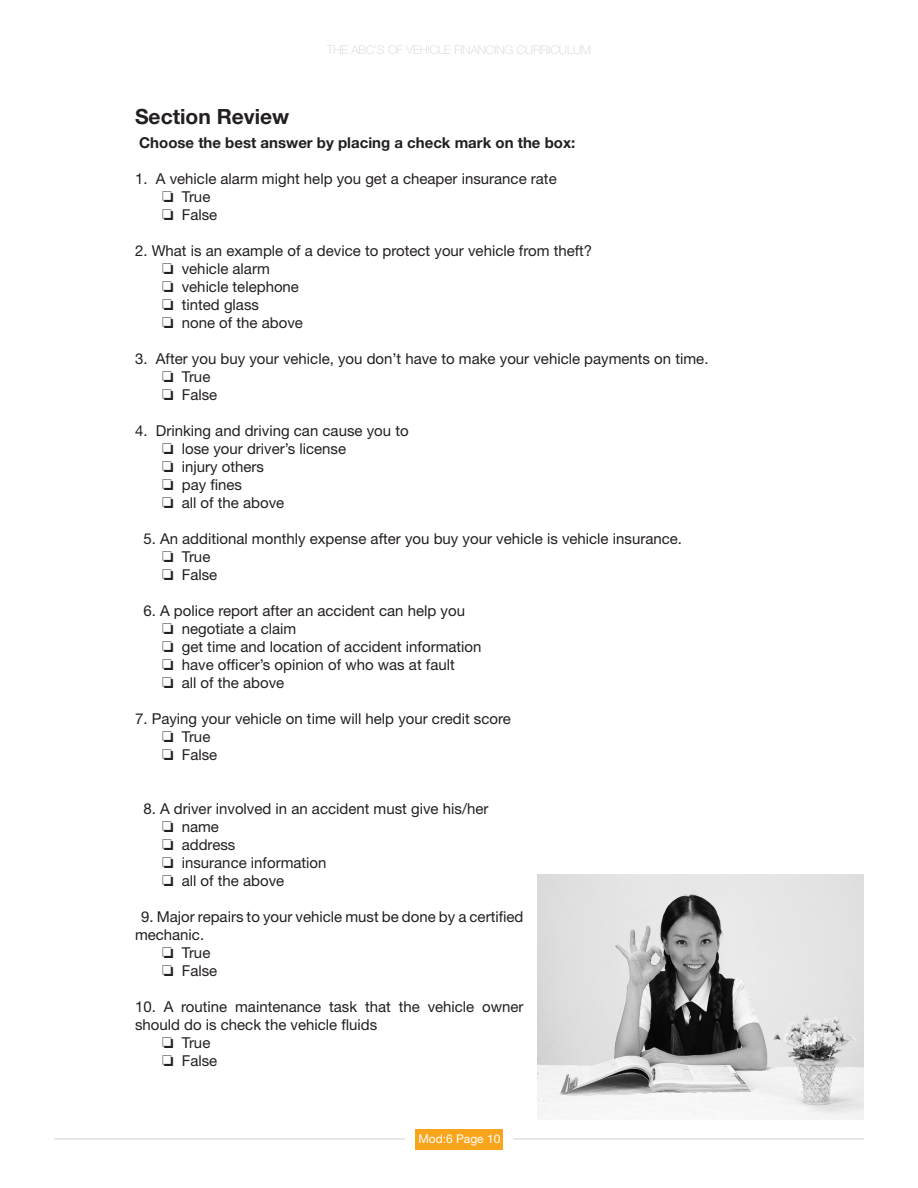
<style>
.page{position:relative;width:918px;height:1188px;background:#fff}
.page>*{position:absolute;margin:0;border:0;box-sizing:border-box;transform-origin:0 0}
.V-Header_2{font:700 21px "Helvetica Neue";color:#231f20}
.V-body_text{font:15px/18px "Helvetica Neue";color:#231f20}
.Steps{font:700 15px "Helvetica Neue";color:#231f20}
.t1{font:100 12px "Helvetica Neue";color:#d1d2d4}
.t2{font:12px "Helvetica Neue";color:#fff}
</style>
<div class="page">
<div style="left:415px;top:1129px;width:88px;height:21px;background:#f9a51b"></div>
<hr style="left:513px;top:1139px;width:351px;height:1px;background:#d1d2d4">
<hr style="left:54px;top:1139px;width:351px;height:1px;background:#d1d2d4">
<img style="left:537px;top:875px;width:327px;height:244px">
<p class="t1" style="left:327px;top:43px;width:265px">THE ABC’S OF VEHICLE FINANCING CURRICULUM</p>
<p class="V-Header_2" style="left:135px;top:104px;width:156px">Section Review</p>
<p class="Steps" style="left:139px;top:133px;width:438px">Choose the best answer by placing a check mark on the box:</p>
<p class="V-body_text" style="left:135px;top:169px;width:423px">1 . A vehicle alarm might help you get a cheaper insurance rate</p>
<p class="V-body_text" style="left:162px;top:187px;width:50px">□ True</p>
<p class="V-body_text" style="left:162px;top:205px;width:57px">□ False</p>
<p class="V-body_text" style="left:135px;top:241px;width:459px">2. What is an example of a device to protect your vehicle from theft?</p>
<p class="V-body_text" style="left:162px;top:259px;width:109px">□ vehicle alarm</p>
<p class="V-body_text" style="left:162px;top:277px;width:139px">□ vehicle telephone</p>
<p class="V-body_text" style="left:162px;top:295px;width:99px">□ tinted glass</p>
<p class="V-body_text" style="left:162px;top:313px;width:142px">□ none of the above</p>
<p class="V-body_text" style="left:135px;top:349px;width:575px">3. After you buy your vehicle, you don’t have to make your vehicle payments on time.</p>
<p class="V-body_text" style="left:162px;top:367px;width:50px">□ True</p>
<p class="V-body_text" style="left:162px;top:385px;width:57px">□ False</p>
<p class="V-body_text" style="left:135px;top:421px;width:275px">4. Drinking and driving can cause you to</p>
<p class="V-body_text" style="left:162px;top:439px;width:186px">□ lose your driver’s license</p>
<p class="V-body_text" style="left:162px;top:457px;width:104px">□ injury others</p>
<p class="V-body_text" style="left:162px;top:475px;width:82px">□ pay fines</p>
<p class="V-body_text" style="left:162px;top:493px;width:124px">□ all of the above</p>
<p class="V-body_text" style="left:143px;top:529px;width:540px">5. An additional monthly expense after you buy your vehicle is vehicle insurance.</p>
<p class="V-body_text" style="left:162px;top:547px;width:50px">□ True</p>
<p class="V-body_text" style="left:162px;top:565px;width:57px">□ False</p>
<p class="V-body_text" style="left:143px;top:601px;width:323px">6. A police report after an accident can help you</p>
<p class="V-body_text" style="left:162px;top:619px;width:136px">□ negotiate a claim</p>
<p class="V-body_text" style="left:162px;top:637px;width:321px">□ get time and location of accident information</p>
<p class="V-body_text" style="left:162px;top:655px;width:294px">□ have officer’s opinion of who was at fault</p>
<p class="V-body_text" style="left:162px;top:673px;width:124px">□ all of the above</p>
<p class="V-body_text" style="left:135px;top:709px;width:377px">7. Paying your vehicle on time will help your credit score</p>
<p class="V-body_text" style="left:162px;top:727px;width:50px">□ True</p>
<p class="V-body_text" style="left:162px;top:745px;width:57px">□ False</p>
<p class="V-body_text" style="left:143px;top:799px;width:347px">8. A driver involved in an accident must give his/her</p>
<p class="V-body_text" style="left:162px;top:817px;width:59px">□ name</p>
<p class="V-body_text" style="left:162px;top:835px;width:75px">□ address</p>
<p class="V-body_text" style="left:162px;top:853px;width:166px">□ insurance information</p>
<p class="V-body_text" style="left:162px;top:871px;width:124px">□ all of the above</p>
<p class="V-body_text" style="left:135px;top:907px;width:390px;text-indent:6px">9. Major repairs to your vehicle must be done by a certified mechanic.</p>
<p class="V-body_text" style="left:162px;top:943px;width:50px">□ True</p>
<p class="V-body_text" style="left:162px;top:961px;width:57px">□ False</p>
<p class="V-body_text" style="left:135px;top:997px;width:390px">1 0. A routine maintenance task that the vehicle owner should do is check the vehicle fluids</p>
<p class="V-body_text" style="left:162px;top:1033px;width:50px">□ True</p>
<p class="V-body_text" style="left:162px;top:1051px;width:57px">□ False</p>
<p class="t2" style="left:418px;top:1132px;width:84px">Mod:6 Page 1 0</p>
</div>
